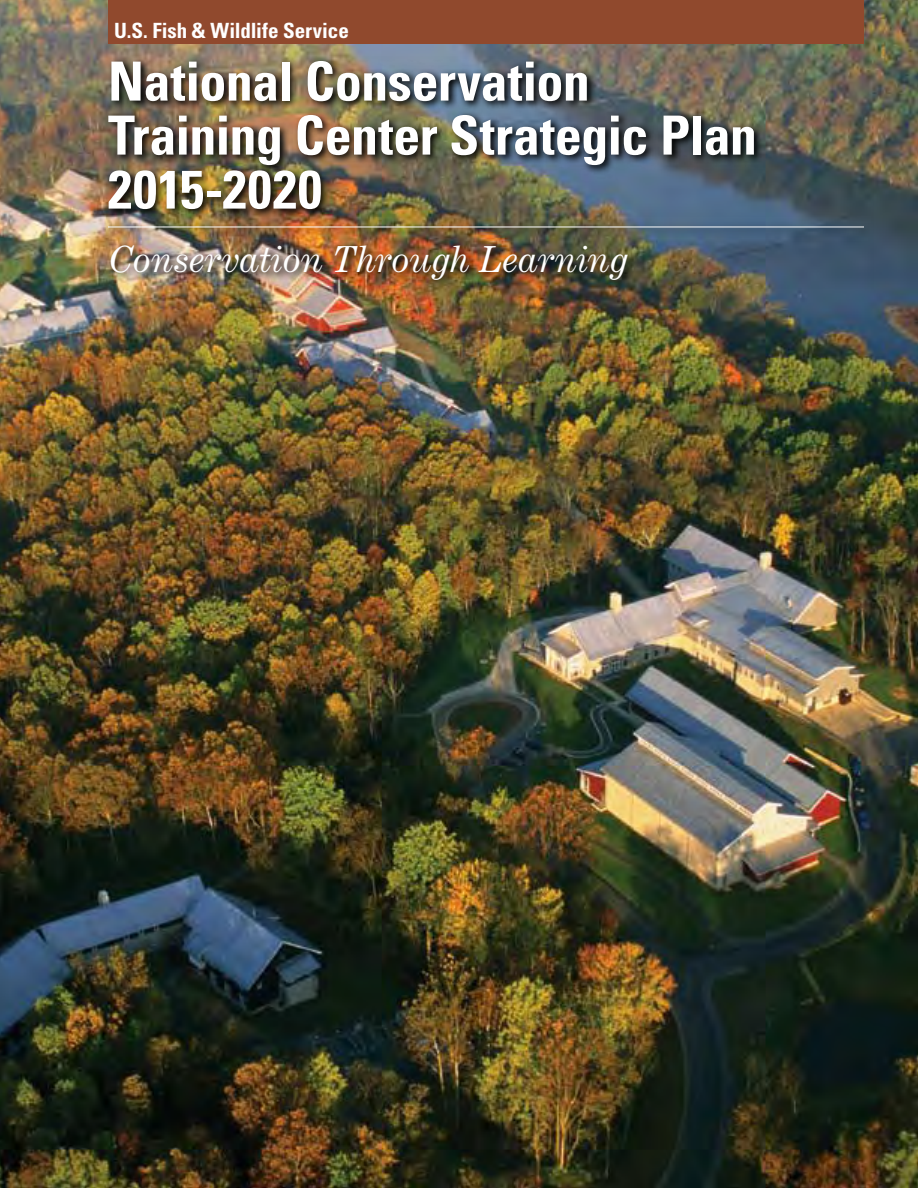
<style>
.page{position:relative;width:918px;height:1188px;background:#fff}
.page>*{position:absolute;margin:0;border:0;box-sizing:border-box;transform-origin:0 0}
.t1{font:700 condensed 54px/54px "Univers LT Std";letter-spacing:-.01em;color:#fff}
.t2{font:italic 36px "Century Expanded LT Std";color:#fff}
.t3{font:700 condensed 21px "Univers LT Std";color:#fff}
</style>
<div class="page">
<img style="left:0;top:0;width:918px;height:1188px">
<img style="left:104px;top:56px;width:770px;height:233px">
<hr style="left:108px;top:227px;width:756px;height:1px;background:#fff">
<div style="left:108px;top:0;width:756px;height:44px;background:#90492d"></div>
<p class="t3" style="left:114px;top:17px;width:236px">U.S. Fish &amp; Wildlife Service</p>
<p class="t1" style="left:108px;top:54px;width:650px">National Conservation<br>Training Center Strategic Plan<br>2015-2020</p>
<p class="t2" style="left:108px;top:237px;width:522px">Conservation Through Learning</p>
</div>
